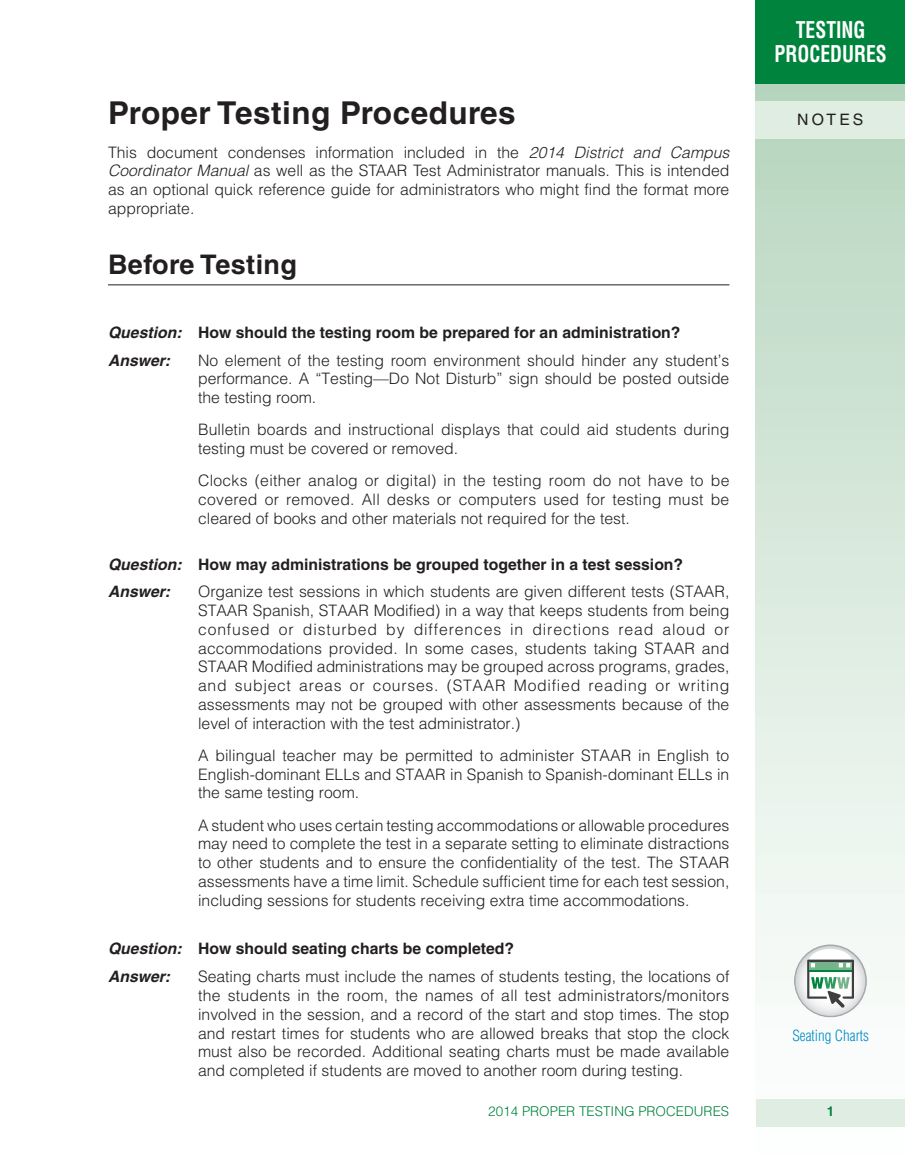
<style>
.page{position:relative;width:905px;height:1175px;background:#fff}
.page>*{position:absolute;margin:0;border:0;box-sizing:border-box;transform-origin:0 0}
.t1{font:700 31.5px "Helvetica LT Std";letter-spacing:.015em;color:#231f20}
.t2{font:700 27px "Helvetica LT Std";letter-spacing:.015em;color:#231f20}
.t3{font:700 condensed 22.5px/24px "Helvetica LT Std";color:#fff;text-align:center;scale:.87 1}
.t4{font:300 15.75px/18.8px "Helvetica";color:#231f20;text-align:justify}
.t5{font:300 15.75px/18.8px "Helvetica LT Std";color:#231f20;text-align:justify}
.t6{font:700 15.75px/27.8px "Helvetica";color:#231f20}
.t7{font:15.75px "Helvetica LT Std";letter-spacing:.2em;color:#231f20}
.t8{font:300 condensed 15px "Helvetica LT Std";color:#008ac9}
.t9{font:300 13.5px "Helvetica LT Std";color:#00843d}
.t10{font:700 13.5px "Helvetica LT Std";color:#00843d}
.s1{font-style:italic}
</style>
<div class="page">
<svg style="left:755px;top:83px;width:149px;height:1044px"></svg>
<div style="left:756px;top:1099px;width:148px;height:27px;background:#dfede3"></div>
<div style="left:755px;top:101px;width:149px;height:38px;background:#dfede3"></div>
<div style="left:756px;top:0;width:148px;height:83px;background:#00843d"></div>
<hr style="left:108px;top:284px;width:621px;height:1px;background:#231f20">
<svg style="left:793px;top:944px;width:73px;height:73px"></svg>
<svg style="left:795px;top:946px;width:70px;height:69px"></svg>
<hr style="left:809px;top:970px;width:42px;height:1px;background:#00843d">
<p class="t1" style="left:108px;top:101px;width:409px">Proper Testing Procedures</p>
<p class="t5" style="left:108px;top:144px;width:623px">This document condenses information included in the <span class="s1">2014 District and Campus Coordinator Manual</span> as well as the STAAR Test Administrator manuals. This is intended as an optional quick reference guide for administrators who might find the format more appropriate.</p>
<p class="t2" style="left:108px;top:255px;width:190px">Before Testing</p>
<p class="t6" style="left:108px;top:320px;width:574px"><span class="s1">Question:</span> How should the testing room be prepared for an administration?<br><span class="s1">Answer:</span></p>
<p class="t4" style="left:198px;top:352px;width:533px">No element of the testing room environment should hinder any student’s performance. A “Testing—Do Not Disturb” sign should be posted outside the testing room.</p>
<p class="t4" style="left:198px;top:422px;width:532px">Bulletin boards and instructional displays that could aid students during testing must be covered or removed.</p>
<p class="t4" style="left:198px;top:473px;width:533px">Clocks (either analog or digital) in the testing room do not have to be covered or removed. All desks or computers used for testing must be cleared of books and other materials not required for the test.</p>
<p class="t6" style="left:108px;top:551px;width:576px"><span class="s1">Question:</span> How may administrations be grouped together in a test session?<br><span class="s1">Answer:</span></p>
<p class="t4" style="left:198px;top:584px;width:533px">Organize test sessions in which students are given different tests (STAAR, STAAR Spanish, STAAR Modified) in a way that keeps students from being confused or disturbed by differences in directions read aloud or accommodations provided. In some cases, students taking STAAR and STAAR Modified administrations may be grouped across programs, grades, and subject areas or courses. (STAAR Modified reading or writing assessments may not be grouped with other assessments because of the level of interaction with the test administrator.)</p>
<p class="t4" style="left:198px;top:747px;width:533px">A bilingual teacher may be permitted to administer STAAR in English to English-dominant ELLs and STAAR in Spanish to Spanish-dominant ELLs in the same testing room.</p>
<p class="t4" style="left:198px;top:817px;width:533px">A student who uses certain testing accommodations or allowable procedures may need to complete the test in a separate setting to eliminate distractions to other students and to ensure the confidentiality of the test. The STAAR assessments have a time limit. Schedule sufficient time for each test session, including sessions for students receiving extra time accommodations.</p>
<p class="t6" style="left:108px;top:936px;width:407px"><span class="s1">Question:</span> How should seating charts be completed?<br><span class="s1">Answer:</span></p>
<p class="t4" style="left:198px;top:968px;width:533px">Seating charts must include the names of students testing, the locations of the students in the room, the names of all test administrators/monitors involved in the session, and a record of the start and stop times. The stop and restart times for students who are allowed breaks that stop the clock must also be recorded. Additional seating charts must be made available and completed if students are moved to another room during testing.</p>
<h3 class="t3" style="left:774px;top:20px;width:130px">TESTING<br>PROCEDURES</h3>
<p class="t7" style="left:797px;top:114px;width:68px">NOTES</p>
<p class="t8" style="left:792px;top:1030px;width:78px">Seating Charts</p>
<p class="t9" style="left:488px;top:1106px;width:242px">2014 PROPER TESTING PROCEDURES</p>
<p class="t10" style="left:826px;top:1106px;width:9px">1</p>
</div>
